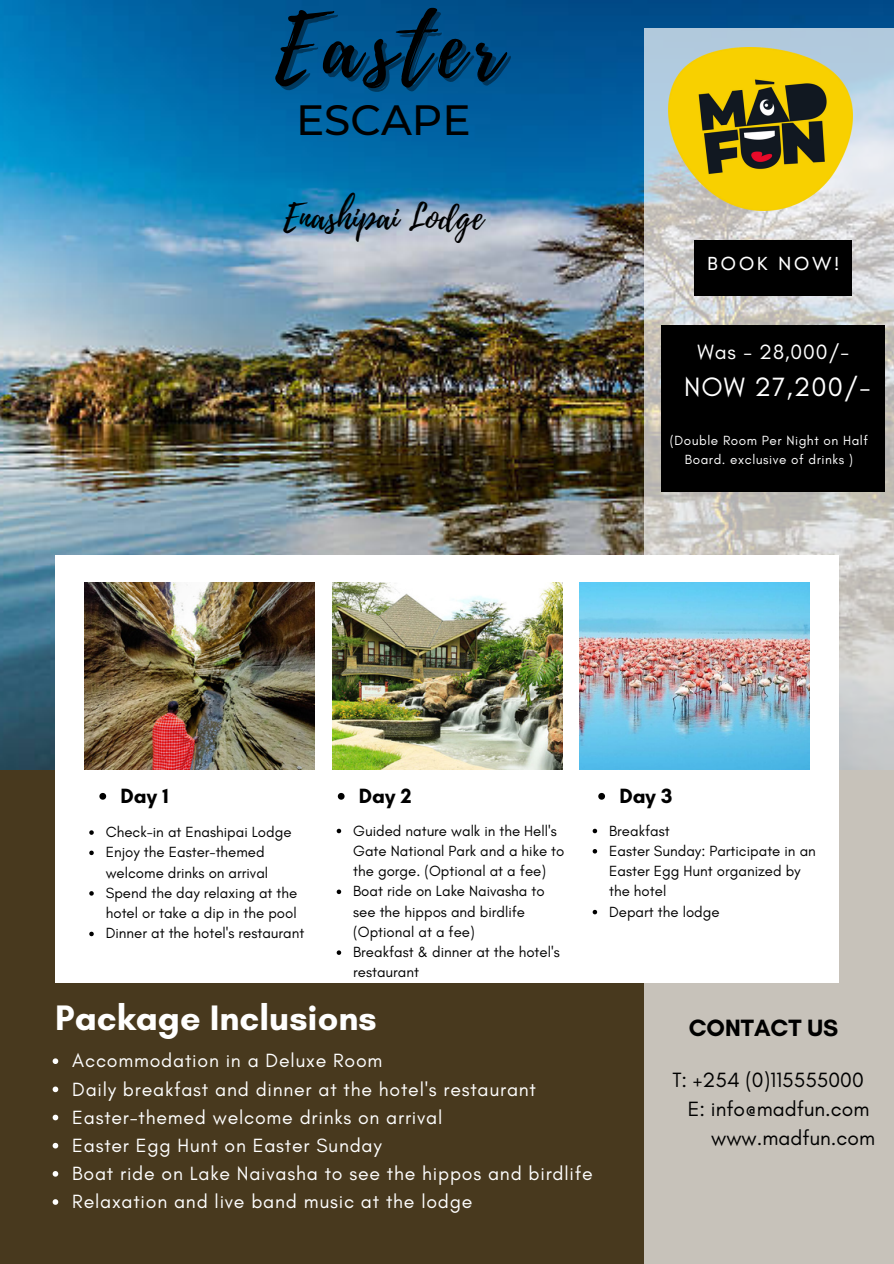
<style>
.page{position:relative;width:894px;height:1264px;background:#fff}
.page>*{position:absolute;margin:0;border:0;box-sizing:border-box;transform-origin:0 0}
.t1{font:84.6px "Playlist Script";letter-spacing:.095em;color:#000}
.t2{font:500 42.15px "Montserrat";color:#000}
.t3{font:700 36px "Glacial Indifference";color:#fff}
.t4{font:34.65px "Playlist Script";color:#000}
.t5{font:27px "Glacial Indifference";letter-spacing:.04em;color:#fff}
.t6{font:700 24px "Glacial Indifference";color:#000}
.t7{font:21px "Glacial Indifference";color:#000}
.t8{font:700 21px "Glacial Indifference";color:#000}
.t9{font:21px "Glacial Indifference";letter-spacing:.04em;color:#fff}
.t10{font:19.5px/28.2px "Glacial Indifference";letter-spacing:.04em;color:#fff}
.t11{font:17.55px "Nourd";letter-spacing:.165em;color:#fff}
.t12{font:15px/20.2px "Glacial Indifference";color:#000}
.t13{font:13.5px/19.2px "Glacial Indifference";letter-spacing:.04em;color:#fff;text-align:center}
</style>
<div class="page">
<div style="left:0;top:0;width:893px;height:1263px;background:#48391e"></div>
<img style="left:0;top:0;width:893px;height:769px">
<svg style="left:644px;top:29px;width:249px;height:1234px;background:#c8c7c3"></svg>
<div style="left:56px;top:555px;width:782px;height:428px;background:#fff"></div>
<img style="left:85px;top:582px;width:229px;height:187px">
<img style="left:332px;top:582px;width:230px;height:187px">
<img style="left:579px;top:582px;width:230px;height:187px">
<img style="left:668px;top:47px;width:184px;height:163px">
<svg style="left:53px;top:1058px;width:5px;height:5px"></svg>
<svg style="left:53px;top:1086px;width:5px;height:6px"></svg>
<svg style="left:53px;top:1114px;width:5px;height:6px"></svg>
<svg style="left:53px;top:1142px;width:5px;height:6px"></svg>
<svg style="left:53px;top:1171px;width:5px;height:5px"></svg>
<svg style="left:53px;top:1199px;width:5px;height:5px"></svg>
<svg style="left:99px;top:793px;width:7px;height:6px"></svg>
<svg style="left:338px;top:793px;width:6px;height:6px"></svg>
<svg style="left:598px;top:793px;width:7px;height:6px"></svg>
<svg style="left:89px;top:830px;width:5px;height:4px"></svg>
<svg style="left:89px;top:850px;width:5px;height:5px"></svg>
<svg style="left:89px;top:891px;width:5px;height:4px"></svg>
<svg style="left:89px;top:931px;width:5px;height:5px"></svg>
<svg style="left:336px;top:828px;width:5px;height:5px"></svg>
<svg style="left:336px;top:889px;width:5px;height:5px"></svg>
<svg style="left:336px;top:950px;width:5px;height:4px"></svg>
<svg style="left:592px;top:828px;width:5px;height:5px"></svg>
<svg style="left:592px;top:849px;width:5px;height:4px"></svg>
<svg style="left:592px;top:909px;width:5px;height:5px"></svg>
<div style="left:661px;top:325px;width:223px;height:166px;background:#000"></div>
<div style="left:694px;top:240px;width:157px;height:55px;background:#000"></div>
<h1 class="t1" style="left:275px;top:-13px;width:227px">Easter</h1>
<h2 class="t2" style="left:296px;top:94px;width:176px">ESCAPE</h2>
<h3 class="t4" style="left:283px;top:193px;width:201px">Enashipai Lodge</h3>
<p class="t11" style="left:707px;top:252px;width:133px">BOOK NOW!</p>
<h3 class="t9" style="left:697px;top:339px;width:153px">Was - 28,000/-</h3>
<h3 class="t5" style="left:684px;top:370px;width:188px">NOW 27,200/-</h3>
<p class="t13" style="left:669px;top:431px;width:200px">(Double Room Per Night on Half<br>Board. exclusive of drinks )</p>
<h3 class="t8" style="left:120px;top:783px;width:50px">Day 1</h3>
<h3 class="t8" style="left:359px;top:783px;width:54px">Day 2</h3>
<h3 class="t8" style="left:619px;top:783px;width:55px">Day 3</h3>
<p class="t12" style="left:106px;top:821px;width:200px">Check-in at Enashipai Lodge<br>Enjoy the Easter-themed welcome drinks on arrival<br>Spend the day relaxing at the hotel or take a dip in the pool<br>Dinner at the hotel's restaurant</p>
<p class="t12" style="left:353px;top:820px;width:213px">Guided nature walk in the Hell's<br>Gate National Park and a hike to the gorge. (Optional at a fee)<br>Boat ride on Lake Naivasha to see the hippos and birdlife (Optional at a fee)<br>Breakfast &amp; dinner at the hotel's restaurant</p>
<p class="t12" style="left:609px;top:820px;width:208px">Breakfast<br>Easter Sunday: Participate in an<br>Easter Egg Hunt organized by the hotel<br>Depart the lodge</p>
<h3 class="t3" style="left:55px;top:995px;width:323px">Package Inclusions</h3>
<p class="t10" style="left:72px;top:1046px;width:522px">Accommodation in a Deluxe Room<br>Daily breakfast and dinner at the hotel's restaurant Easter-themed welcome drinks on arrival<br>Easter Egg Hunt on Easter Sunday<br>Boat ride on Lake Naivasha to see the hippos and birdlife Relaxation and live band music at the lodge</p>
<h3 class="t6" style="left:688px;top:1013px;width:151px">CONTACT US</h3>
<h3 class="t7" style="left:672px;top:1066px;width:193px">T: +254 (0)115555000</h3>
<h3 class="t7" style="left:687px;top:1096px;width:183px">E: info@madfun.com</h3>
<h3 class="t7" style="left:711px;top:1125px;width:165px">www.madfun.com</h3>
</div>
